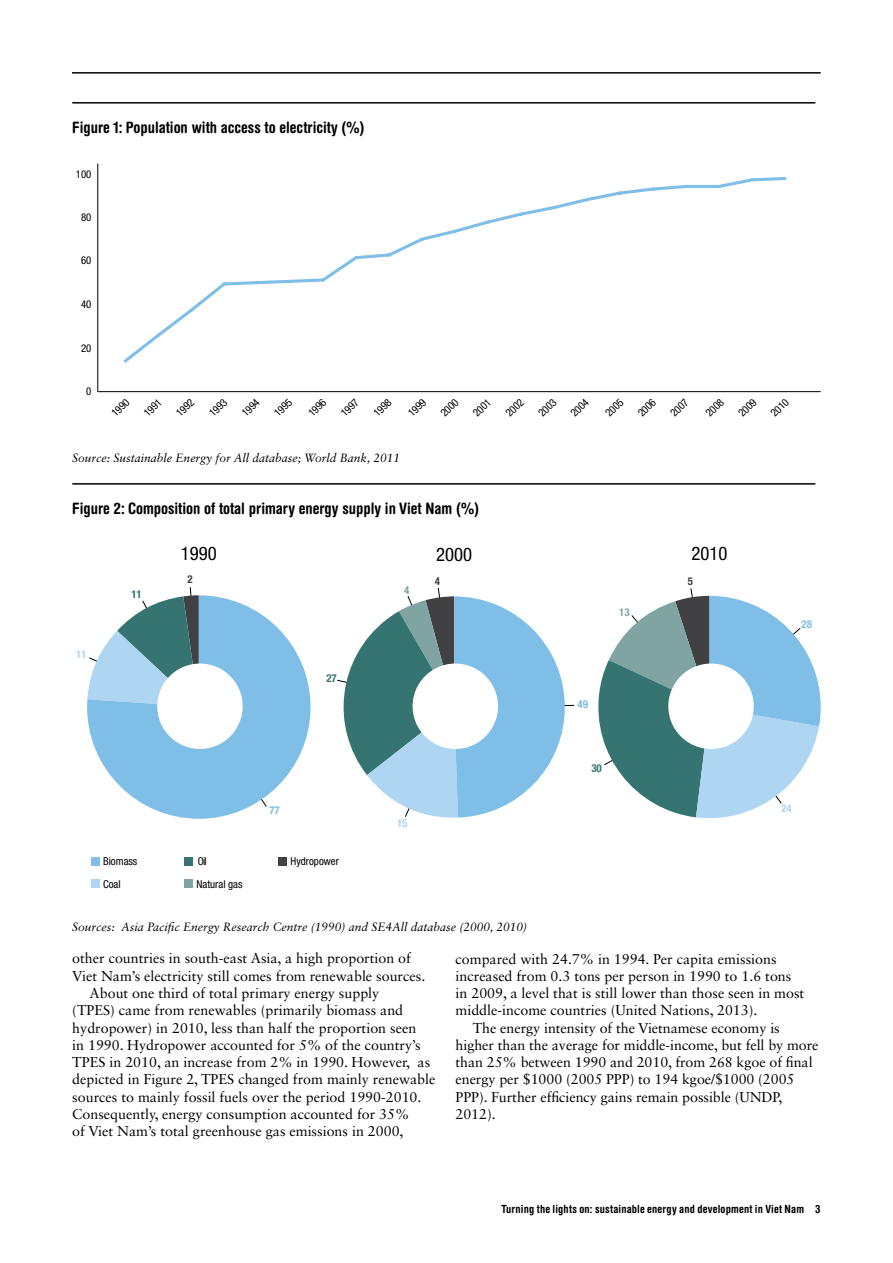
<style>
.page{position:relative;width:893px;height:1263px;background:#fff}
.page>*{position:absolute;margin:0;border:0;box-sizing:border-box;transform-origin:0 0}
.t1{font:condensed 18.75px "Helvetica Neue LT Std";color:#000}
.t2{font:700 condensed 15.75px "Helvetica Rounded LT Std";color:#000}
.t3{font:14.25px "Sabon LT Std";color:#000}
.t4{font:italic 12px "Sabon LT Std";color:#000}
.t5{font:700 condensed 11.25px "Helvetica Rounded LT Std";letter-spacing:.015em;color:#000}
.t6{font:condensed 10.95px/22.8px "Helvetica Neue LT Std";color:#000}
.t7{font:700 condensed 10.95px "Helvetica Neue LT Std";color:#7ebee7}
.t8{font:700 condensed 10.95px "Helvetica Neue LT Std";color:#aed5f1}
.t9{font:700 condensed 10.95px "Helvetica Neue LT Std";color:#357471}
.t10{font:700 condensed 10.95px "Helvetica Neue LT Std";color:#414042}
.t11{font:700 condensed 10.95px "Helvetica Neue LT Std";color:#80a4a2}
.t12{font:condensed 10.8px "Helvetica Neue LT Std";color:#000}
</style>
<div class="page">
<hr style="left:72px;top:72px;width:749px;height:2px;background:#000">
<hr style="left:72px;top:102px;width:743px;height:2px;background:#000">
<svg style="left:123px;top:177px;width:664px;height:186px"></svg>
<hr style="left:97px;top:164px;width:1px;height:228px;background:#000">
<hr style="left:98px;top:391px;width:723px;height:1px;background:#000">
<hr style="left:72px;top:483px;width:743px;height:2px;background:#000">
<div style="left:91px;top:856px;width:9px;height:9px;background:#7ebee7"></div>
<div style="left:91px;top:879px;width:9px;height:9px;background:#aed5f1"></div>
<div style="left:184px;top:856px;width:9px;height:9px;background:#357471"></div>
<div style="left:184px;top:879px;width:9px;height:9px;background:#80a4a2"></div>
<div style="left:278px;top:857px;width:9px;height:8px;background:#414042"></div>
<svg style="left:87px;top:595px;width:224px;height:224px;background:#7bb6d8"></svg>
<svg style="left:337px;top:588px;width:238px;height:230px"></svg>
<svg style="left:598px;top:588px;width:223px;height:231px"></svg>
<div style="left:668px;top:663px;width:86px;height:86px;background:#fff;border-radius:50%"></div>
<div style="left:413px;top:663px;width:85px;height:86px;background:#fff;border-radius:50%"></div>
<div style="left:157px;top:663px;width:86px;height:86px;background:#fff;border-radius:50%"></div>
<p class="t2" style="left:72px;top:118px;width:294px">Figure 1: Population with access to electricity (%)</p>
<p class="t12" style="left:76px;top:168px;width:17px">100</p>
<p class="t12" style="left:81px;top:211px;width:12px">80</p>
<p class="t12" style="left:81px;top:254px;width:12px">60</p>
<p class="t12" style="left:81px;top:297px;width:12px">40</p>
<p class="t12" style="left:81px;top:342px;width:12px">20</p>
<p class="t12" style="left:86px;top:385px;width:7px">0</p>
<p class="t12" style="left:109px;top:410px;width:22px;rotate:-45deg">1990</p>
<p class="t12" style="left:141px;top:410px;width:22px;rotate:-45deg">1991</p>
<p class="t12" style="left:174px;top:410px;width:22px;rotate:-45deg">1992</p>
<p class="t12" style="left:206px;top:410px;width:22px;rotate:-45deg">1993</p>
<p class="t12" style="left:239px;top:410px;width:22px;rotate:-45deg">1994</p>
<p class="t12" style="left:271px;top:410px;width:22px;rotate:-45deg">1995</p>
<p class="t12" style="left:306px;top:410px;width:22px;rotate:-45deg">1996</p>
<p class="t12" style="left:338px;top:410px;width:22px;rotate:-45deg">1997</p>
<p class="t12" style="left:371px;top:410px;width:22px;rotate:-45deg">1998</p>
<p class="t12" style="left:405px;top:410px;width:22px;rotate:-45deg">1999</p>
<p class="t12" style="left:438px;top:410px;width:22px;rotate:-45deg">2000</p>
<p class="t12" style="left:470px;top:410px;width:22px;rotate:-45deg">2001</p>
<p class="t12" style="left:503px;top:410px;width:22px;rotate:-45deg">2002</p>
<p class="t12" style="left:536px;top:410px;width:22px;rotate:-45deg">2003</p>
<p class="t12" style="left:568px;top:410px;width:22px;rotate:-45deg">2004</p>
<p class="t12" style="left:603px;top:410px;width:22px;rotate:-45deg">2005</p>
<p class="t12" style="left:635px;top:410px;width:22px;rotate:-45deg">2006</p>
<p class="t12" style="left:668px;top:410px;width:22px;rotate:-45deg">2007</p>
<p class="t12" style="left:703px;top:410px;width:22px;rotate:-45deg">2008</p>
<p class="t12" style="left:736px;top:410px;width:22px;rotate:-45deg">2009</p>
<p class="t12" style="left:768px;top:410px;width:22px;rotate:-45deg">2010</p>
<p class="t4" style="left:72px;top:451px;width:329px">Source: Sustainable Energy for All database; World Bank, 2011</p>
<p class="t2" style="left:72px;top:499px;width:408px">Figure 2: Composition of total primary energy supply in Viet Nam (%)</p>
<p class="t8" style="left:76px;top:647px;width:12px">11</p>
<p class="t9" style="left:131px;top:588px;width:12px">11</p>
<p class="t6" style="left:103px;top:850px;width:36px">Biomass</p>
<p class="t6" style="left:103px;top:873px;width:19px">Coal</p>
<h1 class="t1" style="left:181px;top:542px;width:37px">1990</h1>
<h1 class="t1" style="left:436px;top:544px;width:37px">2000</h1>
<h1 class="t1" style="left:692px;top:543px;width:37px">2010</h1>
<p class="t10" style="left:188px;top:573px;width:7px">2</p>
<p class="t10" style="left:435px;top:574px;width:7px">4</p>
<p class="t11" style="left:404px;top:583px;width:7px">4</p>
<p class="t9" style="left:326px;top:672px;width:12px">27</p>
<p class="t7" style="left:269px;top:804px;width:12px">77</p>
<p class="t6" style="left:196px;top:850px;width:48px">Oil<br>Natural gas</p>
<p class="t6" style="left:291px;top:850px;width:50px">Hydropower</p>
<p class="t8" style="left:397px;top:816px;width:12px">15</p>
<p class="t11" style="left:619px;top:605px;width:12px">13</p>
<p class="t7" style="left:578px;top:698px;width:12px">49</p>
<p class="t9" style="left:591px;top:761px;width:12px">30</p>
<p class="t10" style="left:688px;top:574px;width:7px">5</p>
<p class="t4" style="left:72px;top:920px;width:456px">Sources: Asia Pacific Energy Research Centre (1990) and SE4All database (2000, 2010)</p>
<p class="t7" style="left:801px;top:618px;width:12px">28</p>
<p class="t8" style="left:781px;top:801px;width:12px">24</p>
<p class="t3" style="left:72px;top:950px;width:340px">other countries in south-east Asia, a high proportion of</p>
<p class="t3" style="left:72px;top:967px;width:355px">Viet Nam’s electricity still comes from renewable sources.</p>
<p class="t3" style="left:90px;top:984px;width:291px">About one third of total primary energy supply</p>
<p class="t3" style="left:72px;top:1002px;width:332px">(TPES) came from renewables (primarily biomass and</p>
<p class="t3" style="left:72px;top:1019px;width:345px">hydropower) in 2010, less than half the proportion seen</p>
<p class="t3" style="left:72px;top:1036px;width:350px">in 1990. Hydropower accounted for 5% of the country’s</p>
<p class="t3" style="left:72px;top:1053px;width:359px">TPES in 2010, an increase from 2% in 1990. However, as</p>
<p class="t3" style="left:72px;top:1071px;width:365px">depicted in Figure 2, TPES changed from mainly renewable</p>
<p class="t3" style="left:72px;top:1088px;width:351px">sources to mainly fossil fuels over the period 1990-2010.</p>
<p class="t3" style="left:72px;top:1105px;width:339px">Consequently, energy consumption accounted for 35%</p>
<p class="t3" style="left:72px;top:1122px;width:333px">of Viet Nam’s total greenhouse gas emissions in 2000,</p>
<p class="t3" style="left:456px;top:950px;width:322px">compared with 24.7% in 1994. Per capita emissions</p>
<p class="t3" style="left:456px;top:967px;width:337px">increased from 0.3 tons per person in 1990 to 1.6 tons</p>
<p class="t3" style="left:456px;top:984px;width:350px">in 2009, a level that is still lower than those seen in most</p>
<p class="t3" style="left:456px;top:1002px;width:303px">middle-income countries (United Nations, 2013).</p>
<p class="t3" style="left:473px;top:1019px;width:308px">The energy intensity of the Vietnamese economy is</p>
<p class="t3" style="left:456px;top:1036px;width:364px">higher than the average for middle-income, but fell by more</p>
<p class="t3" style="left:456px;top:1054px;width:359px">than 25% between 1990 and 2010, from 268 kgoe of final</p>
<p class="t3" style="left:456px;top:1071px;width:340px">energy per $1000 (2005 PPP) to 194 kgoe/$1000 (2005</p>
<p class="t3" style="left:456px;top:1088px;width:328px">PPP). Further efficiency gains remain possible (UNDP,</p>
<p class="t3" style="left:456px;top:1105px;width:42px">2012).</p>
<p class="t5" style="left:501px;top:1202px;width:321px">Turning the lights on: sustainable energy and development in Viet Nam 3</p>
</div>
